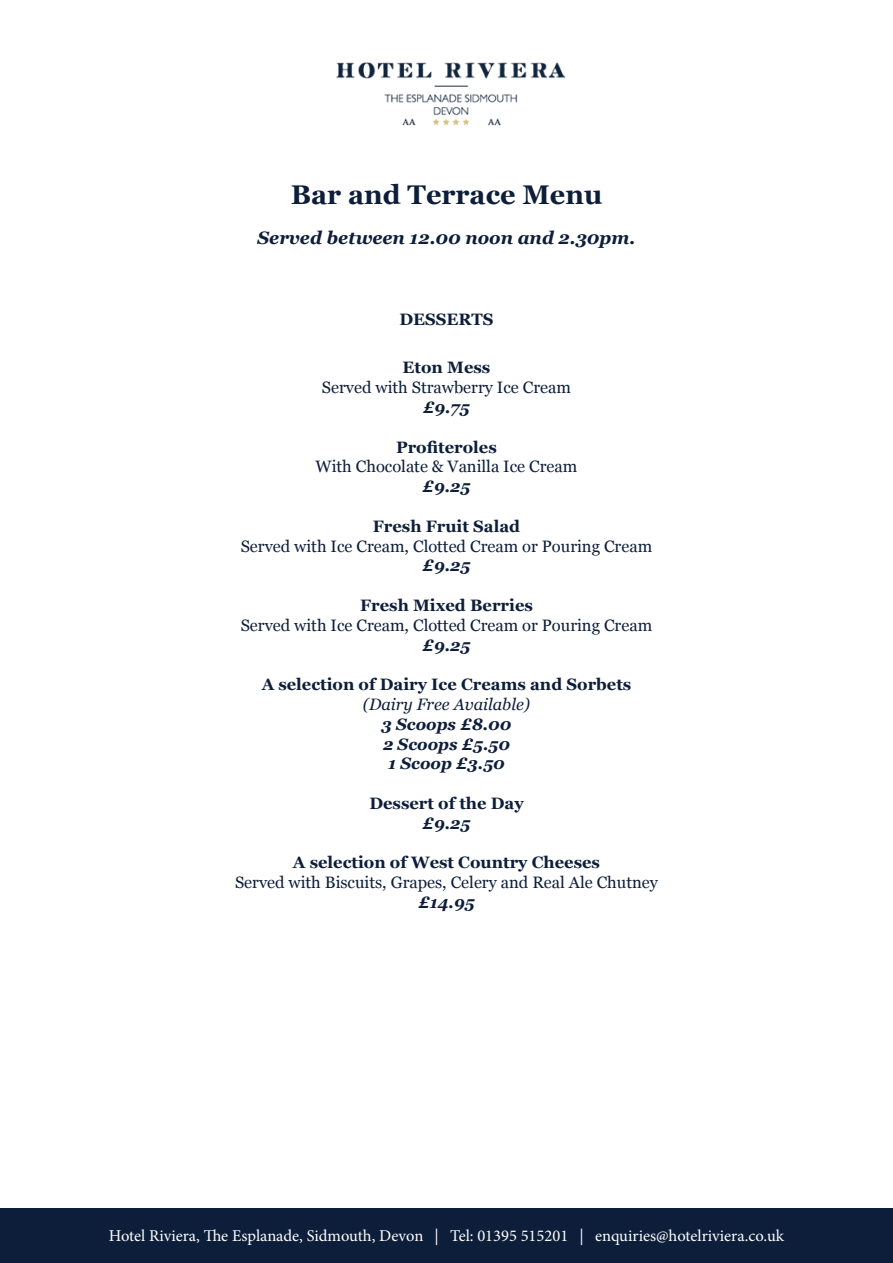
<style>
.page{position:relative;width:893px;height:1263px;background:#fff}
.page>*{position:absolute;margin:0;border:0;box-sizing:border-box;transform-origin:0 0}
.t1{font:700 27px "Georgia";color:#0d1e3a}
.t2{font:italic 700 18px "Georgia";color:#0d1e3a}
.t3{font:16.5px/19.8px "Georgia";color:#0d1e3a;text-align:center}
.t4{font:700 16.5px "Georgia";color:#0d1e3a}
.t5{font:16.5px "Minion Pro";color:#fff}
.t6{font:italic 700 16.5px "Georgia";color:#0d1e3a}
.t7{font:italic 16.5px "Georgia";color:#0d1e3a}
.s1{font-weight:700}
</style>
<div class="page">
<div style="left:0;top:1209px;width:893px;height:54px;background:#0d1e3a"></div>
<img style="left:336px;top:62px;width:230px;height:63px">
<p class="t1" style="left:291px;top:174px;width:313px">Bar and Terrace Menu</p>
<p class="t2" style="left:258px;top:224px;width:379px">Served between 12.00 noon and 2.30pm.</p>
<p class="t4" style="left:399px;top:307px;width:96px">DESSERTS</p>
<p class="t3" style="left:322px;top:357px;width:250px"><span class="s1">Eton Mess<br></span>Served with Strawberry Ice Cream</p>
<p class="t6" style="left:423px;top:395px;width:48px">£9.75</p>
<p class="t4" style="left:396px;top:434px;width:102px">Profiteroles</p>
<p class="t3" style="left:316px;top:456px;width:263px">With Chocolate &amp; Vanilla Ice Cream</p>
<p class="t6" style="left:423px;top:474px;width:49px">£9.25</p>
<p class="t3" style="left:241px;top:516px;width:413px"><span class="s1">Fresh Fruit Salad<br></span>Served with Ice Cream, Clotted Cream or Pouring Cream</p>
<p class="t6" style="left:423px;top:553px;width:49px">£9.25</p>
<p class="t3" style="left:241px;top:595px;width:413px"><span class="s1">Fresh Mixed Berries<br></span>Served with Ice Cream, Clotted Cream or Pouring Cream</p>
<p class="t6" style="left:423px;top:633px;width:49px">£9.25</p>
<p class="t4" style="left:262px;top:672px;width:371px">A selection of Dairy Ice Creams and Sorbets</p>
<p class="t7" style="left:363px;top:692px;width:169px">(Dairy Free Available)</p>
<p class="t6" style="left:382px;top:712px;width:131px">3 Scoops £8.00</p>
<p class="t6" style="left:383px;top:732px;width:128px">2 Scoops £5.50</p>
<p class="t6" style="left:388px;top:751px;width:118px">1 Scoop £3.50</p>
<p class="t4" style="left:369px;top:791px;width:156px">Dessert of the Day</p>
<p class="t6" style="left:423px;top:811px;width:49px">£9.25</p>
<p class="t4" style="left:293px;top:850px;width:309px">A selection of West Country Cheeses</p>
<p class="t3" style="left:235px;top:872px;width:424px">Served with Biscuits, Grapes, Celery and Real Ale Chutney</p>
<p class="t6" style="left:418px;top:890px;width:58px">£14.95</p>
<p class="t5" style="left:109px;top:1225px;width:677px">Hotel Riviera, The Esplanade, Sidmouth, Devon | Tel: 01395 515201 | enquiries@hotelriviera.co.uk</p>
</div>
